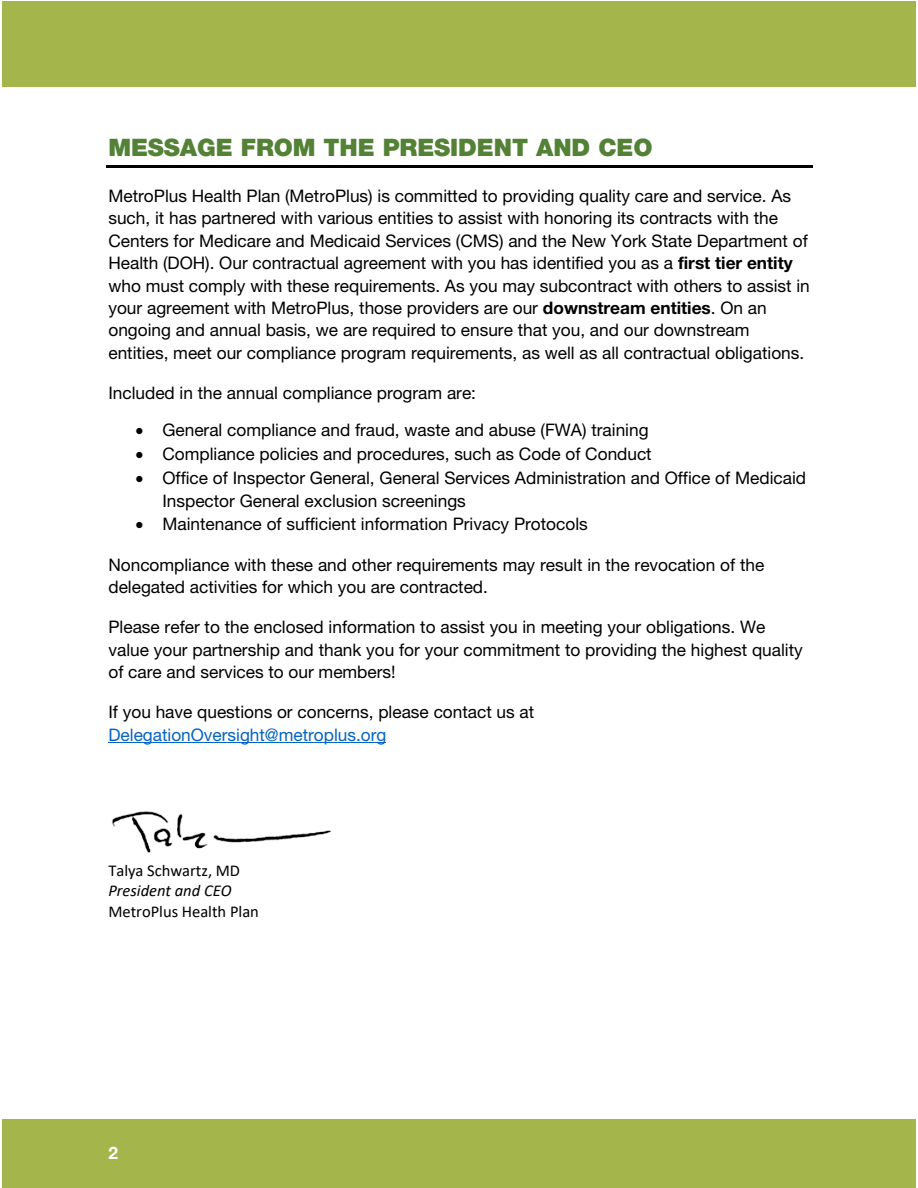
<style>
.page{position:relative;width:918px;height:1188px;background:#fff}
.page>*{position:absolute;margin:0;border:0;box-sizing:border-box;transform-origin:0 0}
.t1{font:900 24.15px "Helvetica Neue LT Pro";letter-spacing:-.005em;color:#538135}
.t2{font:17.25px/22.4px "Helvetica Neue LT Pro";color:#000}
.t3{font:17.25px "Helvetica Neue LT Pro";color:#0563c1}
.t4{font:700 17.25px "Helvetica Neue LT Pro";color:#fff}
.t5{font:16.5px "Calibri";color:#000}
.t6{font:italic 16.5px "Calibri";color:#000}
.s1{font-weight:700}
</style>
<div class="page">
<div style="left:3px;top:2px;width:913px;height:85px;background:#a3b54b"></div>
<div style="left:3px;top:1119px;width:913px;height:69px;background:#a3b54b"></div>
<hr style="left:106px;top:166px;width:707px;height:2px;background:#000">
<hr style="left:108px;top:742px;width:278px;height:1px;background:#0563c1">
<img style="left:112px;top:811px;width:219px;height:42px">
<h1 class="t1" style="left:108px;top:138px;width:546px">MESSAGE FROM THE PRESIDENT AND CEO</h1>
<p class="t2" style="left:108px;top:187px;width:703px">MetroPlus Health Plan (MetroPlus) is committed to providing quality care and service. As such, it has partnered with various entities to assist with honoring its contracts with the Centers for Medicare and Medicaid Services (CMS) and the New York State Department of Health (DOH). Our contractual agreement with you has identified you as a <span class="s1">first tier entity </span>who must comply with these requirements. As you may subcontract with others to assist in your agreement with MetroPlus, those providers are our <span class="s1">downstream entities</span>. On an ongoing and annual basis, we are required to ensure that you, and our downstream entities, meet our compliance program requirements, as well as all contractual obligations.</p>
<p class="t2" style="left:108px;top:384px;width:369px">Included in the annual compliance program are:</p>
<p class="t2" style="left:135px;top:422px;width:515px">• General compliance and fraud, waste and abuse (FWA) training</p>
<p class="t2" style="left:135px;top:445px;width:518px">• Compliance policies and procedures, such as Code of Conduct</p>
<p class="t2" style="left:162px;top:469px;width:645px;text-indent:-27px">• Office of Inspector General, General Services Administration and Office of Medicaid<br>Inspector General exclusion screenings</p>
<p class="t2" style="left:135px;top:516px;width:454px">• Maintenance of sufficient information Privacy Protocols</p>
<p class="t2" style="left:108px;top:556px;width:657px">Noncompliance with these and other requirements may result in the revocation of the delegated activities for which you are contracted.</p>
<p class="t2" style="left:108px;top:618px;width:696px">Please refer to the enclosed information to assist you in meeting your obligations. We value your partnership and thank you for your commitment to providing the highest quality of care and services to our members!</p>
<p class="t2" style="left:108px;top:703px;width:427px">If you have questions or concerns, please contact us at</p>
<p class="t3" style="left:108px;top:728px;width:280px">DelegationOversight@metroplus.org</p>
<p class="t5" style="left:108px;top:861px;width:133px">Talya Schwartz, MD</p>
<p class="t6" style="left:108px;top:881px;width:125px">President and CEO</p>
<p class="t5" style="left:108px;top:901px;width:152px">MetroPlus Health Plan</p>
<p class="t4" style="left:109px;top:1147px;width:11px">2</p>
</div>
